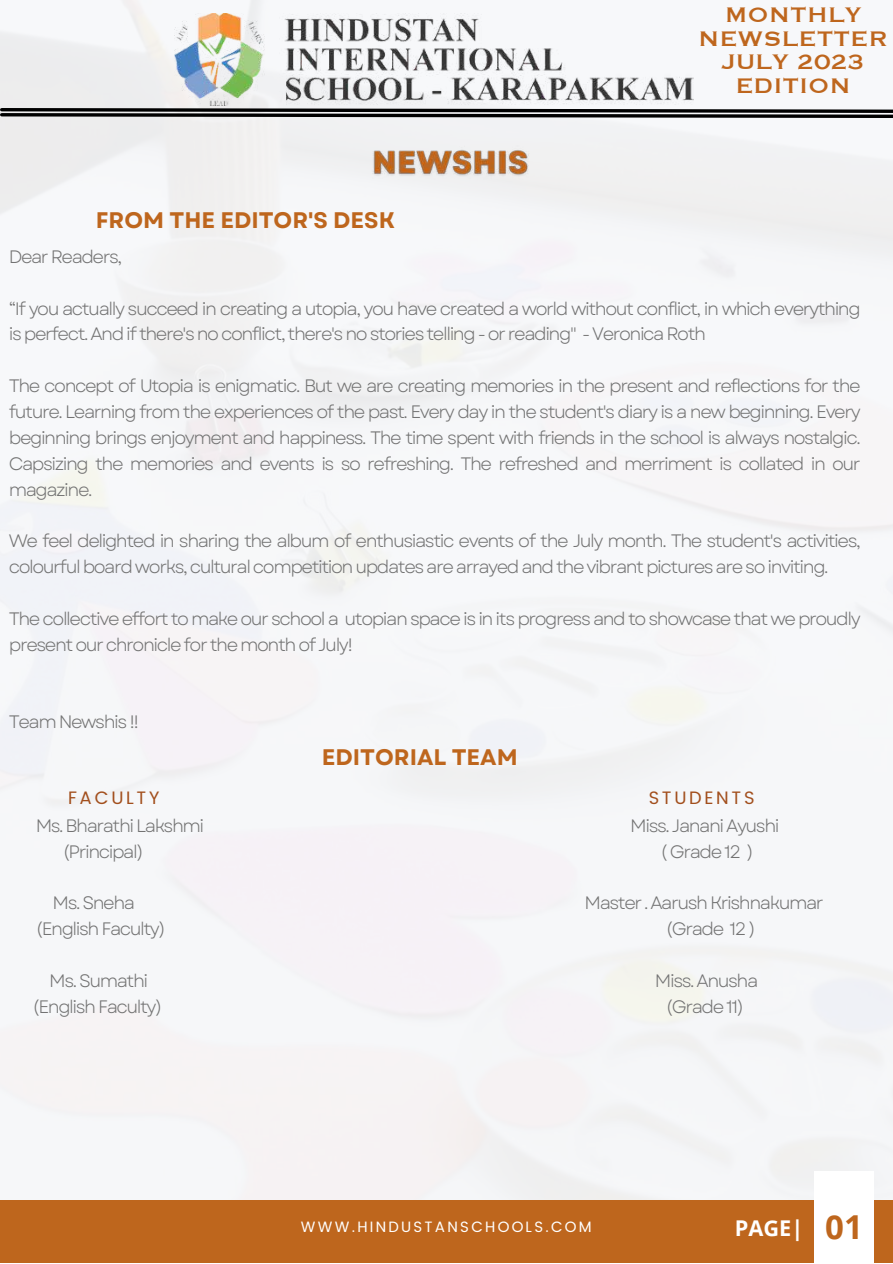
<style>
.page{position:relative;width:893px;height:1264px;background:#fff}
.page>*{position:absolute;margin:0;border:0;box-sizing:border-box;transform-origin:0 0}
.t1{font:27.3px/23.5px "Copperplate Gothic LT Pro 31 BC";color:#be661d;text-align:center}
.t2{font:700 22.5px "Garet";color:#be661d}
.t3{font:700 21.75px "Open Sans";color:#fff}
.t4{font:18px/25.8px "Garet";letter-spacing:-.08em;color:#737373}
.t5{font:18px "Poppins";letter-spacing:.15em;color:#a24f1d}
.t6{font:15px "Poppins";letter-spacing:.15em;color:#fff}
.s1{font-size:33px;color:#be661d}
</style>
<div class="page">
<div style="left:0;top:0;width:892px;height:1200px;background:#f6f6f8"></div>
<div style="left:0;top:1200px;width:892px;height:62px;background:#be661d"></div>
<div style="left:814px;top:1171px;width:59px;height:91px;background:#fff"></div>
<img style="left:174px;top:14px;width:520px;height:92px">
<img style="left:361px;top:139px;width:171px;height:46px">
<svg style="left:0;top:106px;width:892px;height:14px"></svg>
<h1 class="t1" style="left:698px;top:4px;width:191px">MONTHLY<br>NEWSLETTER<br>JULY 2023<br>EDITION</h1>
<p class="t2" style="left:96px;top:203px;width:301px">FROM THE EDITOR'S DESK</p>
<p class="t4" style="left:9px;top:244px;width:115px">Dear Readers,</p>
<p class="t4" style="left:9px;top:295px;width:853px">“If you actually succeed in creating a utopia, you have created a world without conflict, in which everything is perfect. And if there's no conflict, there's no stories telling - or reading" - Veronica Roth</p>
<p class="t4" style="left:9px;top:373px;width:853px;text-align:justify">The concept of Utopia is enigmatic. But we are creating memories in the present and reflections for the future. Learning from the experiences of the past. Every day in the student's diary is a new beginning. Every beginning brings enjoyment and happiness. The time spent with friends in the school is always nostalgic.<br>Capsizing the memories and events is so refreshing. The refreshed and merriment is collated in our magazine.</p>
<p class="t4" style="left:9px;top:528px;width:853px">We feel delighted in sharing the album of enthusiastic events of the July month. The student's activities, colourful board works, cultural competition updates are arrayed and the vibrant pictures are so inviting.</p>
<p class="t4" style="left:9px;top:606px;width:853px">The collective effort to make our school a utopian space is in its progress and to showcase that we proudly present our chronicle for the month of July!</p>
<p class="t4" style="left:9px;top:709px;width:132px">Team Newshis !!</p>
<p class="t2" style="left:322px;top:741px;width:197px">EDITORIAL TEAM</p>
<p class="t5" style="left:68px;top:787px;width:93px">FACULTY</p>
<p class="t5" style="left:648px;top:787px;width:107px">STUDENTS</p>
<p class="t4" style="left:36px;top:812px;width:170px">Ms. Bharathi Lakshmi</p>
<p class="t4" style="left:630px;top:812px;width:151px">Miss. Janani Ayushi</p>
<p class="t4" style="left:63px;top:838px;width:83px">(Principal)</p>
<p class="t4" style="left:660px;top:838px;width:95px">( Grade 12 )</p>
<p class="t4" style="left:53px;top:890px;width:84px">Ms. Sneha</p>
<p class="t4" style="left:584px;top:890px;width:240px">Master . Aarush Krishnakumar</p>
<p class="t4" style="left:36px;top:916px;width:132px">(English Faculty)</p>
<p class="t4" style="left:665px;top:916px;width:91px">(Grade 12 )</p>
<p class="t4" style="left:49px;top:967px;width:100px">Ms. Sumathi</p>
<p class="t4" style="left:655px;top:967px;width:105px">Miss. Anusha</p>
<p class="t4" style="left:32px;top:993px;width:132px">(English Faculty)</p>
<p class="t4" style="left:666px;top:993px;width:80px">(Grade 11)</p>
<p class="t6" style="left:301px;top:1217px;width:292px">WWW.HINDUSTANSCHOOLS.COM</p>
<p class="t3" style="left:734px;top:1212px;width:129px">PAGE| <span class="s1">01</span></p>
</div>
